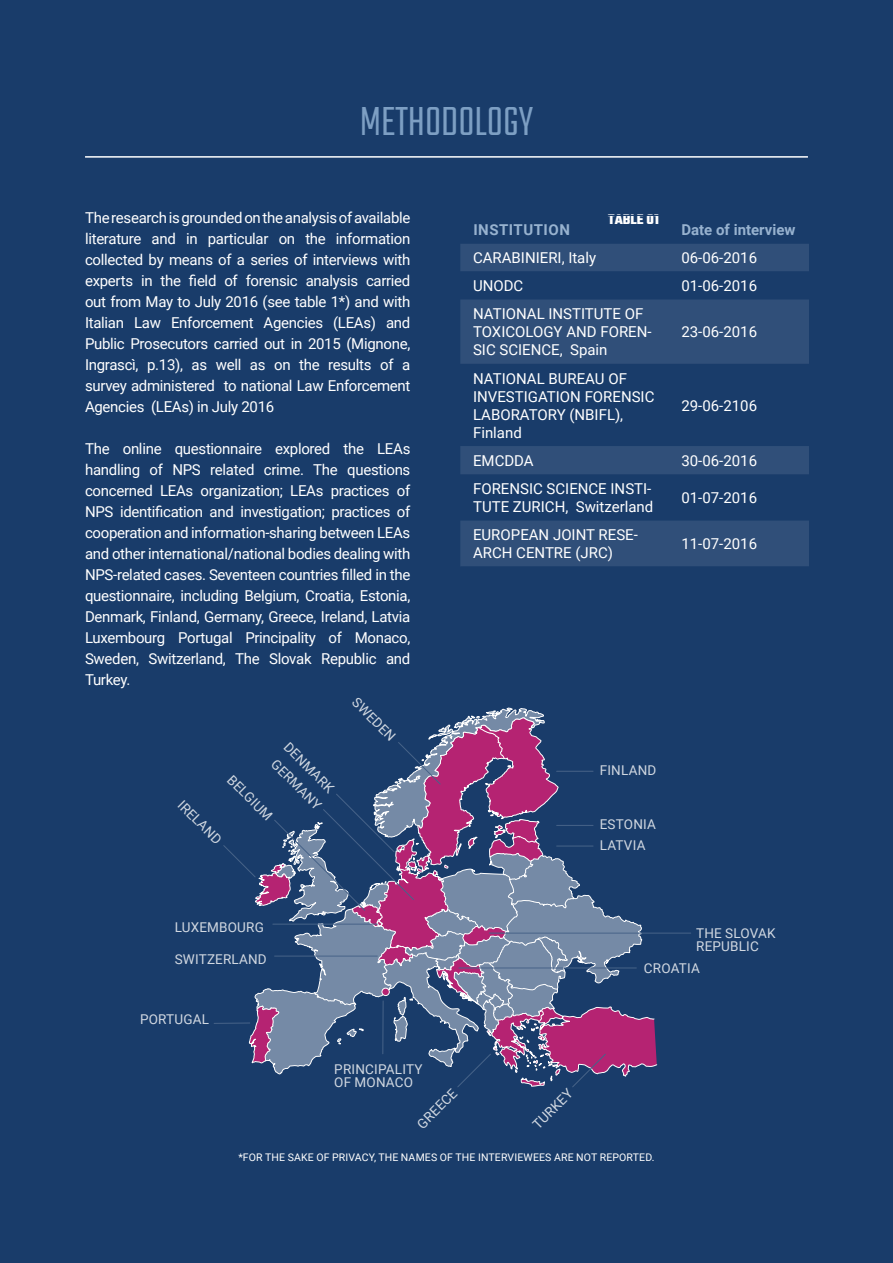
<style>
.page{position:relative;width:893px;height:1263px;background:#193c6a}
.page>*{position:absolute;margin:0;border:0;box-sizing:border-box;transform-origin:0 0}
.t1{font:300 45px "Teko";color:#7d9fc3}
.t2{font:15px/21px "Roboto";color:#fff}
.t3{font:700 15px "Roboto";letter-spacing:.005em;color:#97b2cf}
.t4{font:700 15px "Roboto";letter-spacing:.035em;color:#97b2cf}
.t5{font:700 15px "Teko";color:#fff}
.t6{font:13.5px/13.5px "Roboto";letter-spacing:.015em;color:#d1d8e1}
.t7{font:10.5px "Roboto";letter-spacing:.015em;color:#fff}
</style>
<div class="page">
<hr style="left:85px;top:156px;width:723px;height:2px;background:#fff">
<svg style="left:460px;top:244px;width:349px;height:322px;fill:#304f79"></svg>
<hr style="left:214px;top:1023px;width:36px;height:1px;background:#476388">
<hr style="left:489px;top:933px;width:202px;height:1px;background:#476388">
<svg style="left:223px;top:707px;width:435px;height:380px"></svg>
<hr style="left:273px;top:924px;width:104px;height:1px;background:#476388">
<hr style="left:275px;top:956px;width:102px;height:1px;background:#476388">
<h1 class="t1" style="left:360px;top:96px;width:175px">METHODOLOGY</h1>
<p class="t2" style="left:85px;top:206px;width:327px;text-align:justify">The research is grounded on the analysis of available literature and in particular on the information collected by means of a series of interviews with experts in the field of forensic analysis carried out from May to July 2016 (see table 1*) and with Italian Law Enforcement Agencies (LEAs) and Public Prosecutors carried out in 2015 (Mignone, Ingrascì, p.13), as well as on the results of a survey administered to national Law Enforcement Agencies (LEAs) in July 2016</p>
<p class="t2" style="left:85px;top:437px;width:327px;text-align:justify">The online questionnaire explored the LEAs handling of NPS related crime. The questions concerned LEAs organization; LEAs practices of NPS identification and investigation; practices of cooperation and information-sharing between LEAs and other international/national bodies dealing with NPS-related cases. Seventeen countries filled in the questionnaire, including Belgium, Croatia, Estonia, Denmark, Finland, Germany, Greece, Ireland, Latvia Luxembourg Portugal Principality of Monaco, Sweden, Switzerland, The Slovak Republic and Turkey.</p>
<p class="t6" style="left:294px;top:737px;width:69px;line-height:21px;rotate:45deg">DENMARK<br>GERMANY</p>
<p class="t6" style="left:235px;top:772px;width:59px;rotate:45deg">BELGIUM</p>
<p class="t6" style="left:185px;top:797px;width:57px;rotate:45deg">IRELAND</p>
<p class="t6" style="left:360px;top:695px;width:56px;rotate:45deg">SWEDEN</p>
<p class="t6" style="left:175px;top:920px;width:91px">LUXEMBOURG</p>
<p class="t6" style="left:175px;top:952px;width:94px">SWITZERLAND</p>
<p class="t6" style="left:140px;top:1012px;width:70px">PORTUGAL</p>
<p class="t5" style="left:608px;top:209px;width:52px">TABLE 01</p>
<p class="t4" style="left:473px;top:219px;width:98px">INSTITUTION</p>
<p class="t3" style="left:681px;top:219px;width:116px">Date of interview</p>
<p class="t2" style="left:473px;top:246px;width:125px">CARABINIERI, Italy</p>
<p class="t2" style="left:681px;top:246px;width:77px">06-06-2016</p>
<p class="t2" style="left:473px;top:275px;width:52px">UNODC</p>
<p class="t2" style="left:681px;top:275px;width:77px">01-06-2016</p>
<p class="t2" style="left:473px;top:304px;width:180px;line-height:18px">NATIONAL INSTITUTE OF<br>TOXICOLOGY AND FOREN-<br>SIC SCIENCE, Spain</p>
<p class="t2" style="left:681px;top:321px;width:77px">23-06-2016</p>
<p class="t2" style="left:473px;top:369px;width:183px;line-height:18px">NATIONAL BUREAU OF<br>INVESTIGATION FORENSIC<br>LABORATORY (NBIFL),<br>Finland</p>
<p class="t2" style="left:681px;top:394px;width:77px">29-06-2106</p>
<p class="t2" style="left:473px;top:449px;width:62px">EMCDDA</p>
<p class="t2" style="left:681px;top:449px;width:77px">30-06-2016</p>
<p class="t2" style="left:473px;top:479px;width:182px;line-height:18px">FORENSIC SCIENCE INSTI-<br>TUTE ZURICH, Switzerland</p>
<p class="t2" style="left:681px;top:487px;width:77px">01-07-2016</p>
<p class="t2" style="left:473px;top:525px;width:166px;line-height:18px">EUROPEAN JOINT RESE-<br>ARCH CENTRE (JRC)</p>
<p class="t2" style="left:681px;top:533px;width:77px">11-07-2016</p>
<p class="t6" style="left:600px;top:763px;width:58px">FINLAND</p>
<p class="t6" style="left:600px;top:817px;width:58px">ESTONIA</p>
<p class="t6" style="left:600px;top:838px;width:47px">LATVIA</p>
<p class="t6" style="left:696px;top:926px;width:81px">THE SLOVAK<br>REPUBLIC</p>
<p class="t6" style="left:644px;top:961px;width:58px">CROATIA</p>
<p class="t6" style="left:334px;top:1061px;width:90px">PRINCIPALITY<br>OF MONACO</p>
<p class="t6" style="left:414px;top:1121px;width:52px;rotate:-45deg">GREECE</p>
<p class="t6" style="left:530px;top:1121px;width:52px;rotate:-45deg">TURKEY</p>
<p class="t7" style="left:238px;top:1150px;width:417px">*FOR THE SAKE OF PRIVACY, THE NAMES OF THE INTERVIEWEES ARE NOT REPORTED.</p>
</div>
